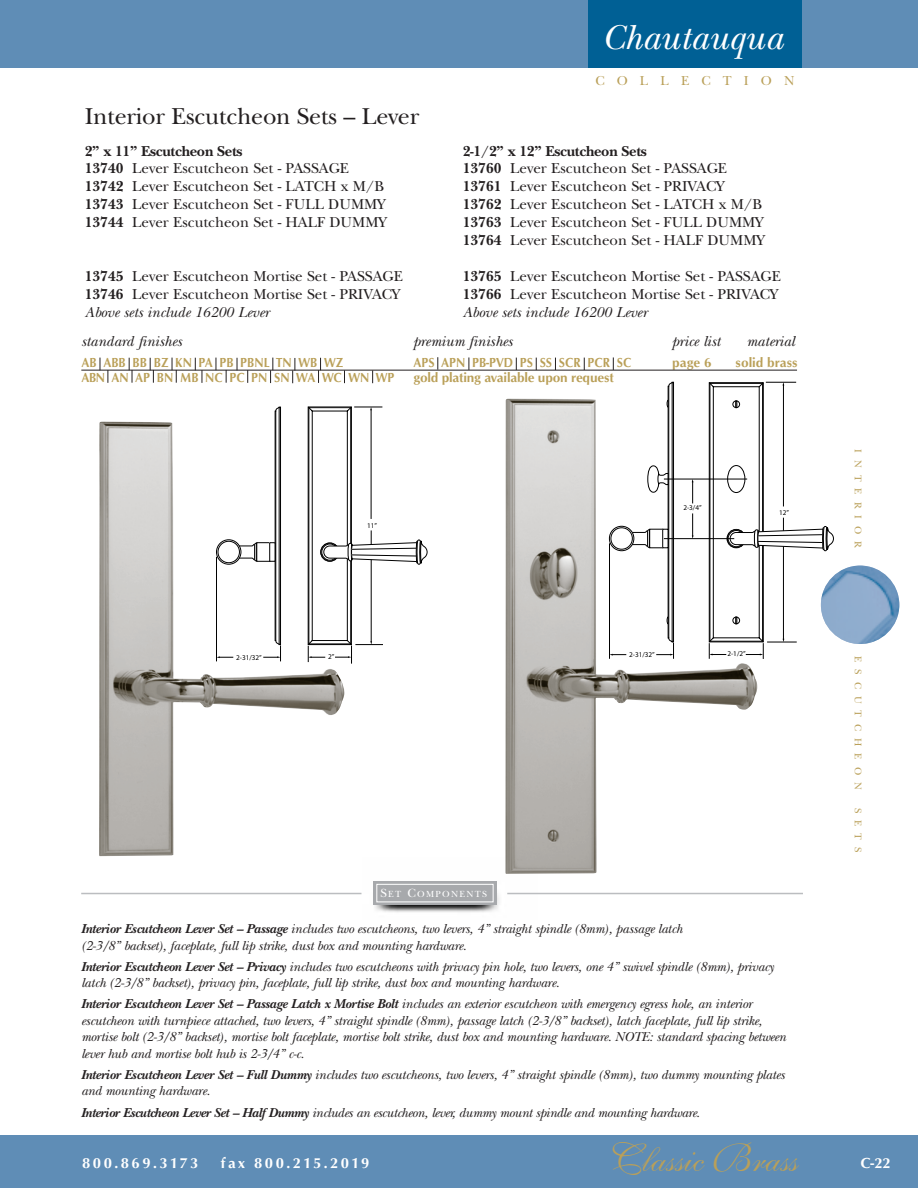
<style>
.page{position:relative;width:918px;height:1188px;background:#fff}
.page>*{position:absolute;margin:0;border:0;box-sizing:border-box;transform-origin:0 0}
.t1{font:39.75px "Shelley Volante Script";color:#baa059}
.t2{font:italic 36.15px "New Baskerville";color:#fff}
.t3{font:24px "New Baskerville";letter-spacing:-.01em;color:#231f20}
.t4{font:15px/18px "New Baskerville";color:#231f20}
.t5{font:italic 15px "New Baskerville";color:#231f20}
.t6{font:700 15px "New Baskerville";letter-spacing:-.02em;color:#231f20}
.t7{font:500 15px "Optus T";letter-spacing:.165em;color:#fff}
.t8{font:italic 13.5px/16.5px "New Baskerville";letter-spacing:-.015em;color:#231f20}
.t9{font:500 13.5px "Optus T";color:#baa059;scale:.9 1}
.t10{font:500 13.5px "Optus T";color:#baa059}
.t11{font:13.5px "New Baskerville";letter-spacing:.9em;color:#baa059}
.t12{font:10.2px "New Baskerville";letter-spacing:.695em;color:#baa059}
.t13{font:9.3px "New Baskerville";letter-spacing:.14em;color:#fff}
.t14{font:7.2px "Myriad Pro";color:#000}
.s1{font-weight:700}
.s2{font-size:12.3px}
</style>
<div class="page">
<img style="left:821px;top:566px;width:78px;height:78px;border-radius:50%">
<img style="left:99px;top:422px;width:246px;height:434px">
<div style="left:0;top:0;width:918px;height:68px;background:#5f8db6"></div>
<div style="left:588px;top:0;width:214px;height:68px;background:#006095"></div>
<div style="left:0;top:1135px;width:918px;height:53px;background:#5f8db6"></div>
<img style="left:373px;top:881px;width:164px;height:31px">
<div style="left:374px;top:881px;width:123px;height:24px;background:#a7a9ac"></div>
<div style="left:376px;top:884px;width:118px;height:18px;border:1px solid #fff"></div>
<hr style="left:81px;top:893px;width:280px;height:1px;background:#bbbdc0">
<hr style="left:507px;top:893px;width:296px;height:1px;background:#bbbdc0">
<svg style="left:237px;top:543px;width:20px;height:18px"></svg>
<div style="left:257px;top:543px;width:13px;height:18px;background:#fff"></div>
<svg style="left:217px;top:540px;width:24px;height:24px"></svg>
<div style="left:216px;top:540px;width:25px;height:24px;border:1px solid #000;border-radius:50%"></div>
<div style="left:218px;top:541px;width:21px;height:22px;background:#fff;border-radius:50%"></div>
<div style="left:218px;top:541px;width:22px;height:22px;border:1px solid #000;border-radius:50%"></div>
<hr style="left:216px;top:557px;width:1px;height:104px;background:#000">
<svg style="left:263px;top:407px;width:18px;height:254px"></svg>
<svg style="left:217px;top:656px;width:16px;height:2px"></svg>
<svg style="left:308px;top:407px;width:119px;height:257px"></svg>
<img style="left:505px;top:399px;width:253px;height:475px">
<svg style="left:630px;top:529px;width:20px;height:19px"></svg>
<div style="left:650px;top:529px;width:13px;height:19px;background:#fff"></div>
<svg style="left:609px;top:526px;width:25px;height:25px"></svg>
<div style="left:609px;top:526px;width:25px;height:25px;border:1px solid #000;border-radius:50%"></div>
<div style="left:611px;top:528px;width:21px;height:21px;background:#fff;border-radius:50%"></div>
<div style="left:611px;top:528px;width:22px;height:21px;border:1px solid #000;border-radius:50%"></div>
<div style="left:648px;top:466px;width:11px;height:26px;background:#fff;border-radius:50%"></div>
<div style="left:648px;top:466px;width:11px;height:26px;border:1px solid #000;border-radius:50%"></div>
<hr style="left:664px;top:479px;width:83px;height:1px;background:#000">
<svg style="left:692px;top:479px;width:1px;height:24px"></svg>
<svg style="left:692px;top:513px;width:2px;height:25px"></svg>
<hr style="left:609px;top:543px;width:1px;height:116px;background:#000">
<svg style="left:656px;top:382px;width:18px;height:277px"></svg>
<svg style="left:610px;top:654px;width:16px;height:2px"></svg>
<svg style="left:709px;top:382px;width:125px;height:277px"></svg>
<hr style="left:664px;top:538px;width:70px;height:1px;background:#000">
<hr style="left:81px;top:370px;width:716px;height:1px;background:#231f20">
<svg style="left:100px;top:358px;width:1px;height:12px"></svg>
<svg style="left:195px;top:358px;width:1px;height:12px"></svg>
<svg style="left:216px;top:358px;width:1px;height:12px"></svg>
<svg style="left:237px;top:358px;width:1px;height:12px"></svg>
<svg style="left:108px;top:370px;width:1px;height:13px"></svg>
<svg style="left:129px;top:358px;width:4px;height:25px"></svg>
<svg style="left:150px;top:358px;width:4px;height:25px"></svg>
<svg style="left:172px;top:358px;width:5px;height:25px"></svg>
<svg style="left:202px;top:370px;width:1px;height:13px"></svg>
<svg style="left:226px;top:370px;width:1px;height:13px"></svg>
<svg style="left:247px;top:370px;width:1px;height:13px"></svg>
<svg style="left:270px;top:358px;width:3px;height:25px"></svg>
<svg style="left:292px;top:358px;width:4px;height:25px"></svg>
<svg style="left:318px;top:358px;width:3px;height:25px"></svg>
<svg style="left:344px;top:370px;width:1px;height:13px"></svg>
<svg style="left:372px;top:370px;width:1px;height:13px"></svg>
<svg style="left:555px;top:358px;width:1px;height:12px"></svg>
<svg style="left:536px;top:358px;width:1px;height:12px"></svg>
<svg style="left:584px;top:358px;width:1px;height:12px"></svg>
<svg style="left:613px;top:357px;width:1px;height:13px"></svg>
<svg style="left:437px;top:357px;width:1px;height:13px"></svg>
<svg style="left:469px;top:357px;width:1px;height:13px"></svg>
<svg style="left:516px;top:358px;width:1px;height:12px"></svg>
<h2 class="t2" style="left:601px;top:25px;width:183px">Chautauqua</h2>
<p class="t11" style="left:595px;top:76px;width:201px">COLLECTION</p>
<h3 class="t3" style="left:85px;top:108px;width:336px">Interior Escutcheon Sets – Lever</h3>
<p class="t6" style="left:85px;top:146px;width:159px">2” x 11” Escutcheon Sets</p>
<p class="t6" style="left:463px;top:146px;width:186px">2-1/2” x 12” Escutcheon Sets</p>
<p class="t4" style="left:85px;top:161px;width:266px"><span class="s1">13740</span> Lever Escutcheon Set - PASSAGE</p>
<p class="t4" style="left:463px;top:161px;width:266px"><span class="s1">13760</span> Lever Escutcheon Set - PASSAGE</p>
<p class="t4" style="left:85px;top:179px;width:301px"><span class="s1">13742</span> Lever Escutcheon Set - LATCH x M/B</p>
<p class="t4" style="left:463px;top:179px;width:263px"><span class="s1">13761</span> Lever Escutcheon Set - PRIVACY</p>
<p class="t4" style="left:85px;top:197px;width:302px"><span class="s1">13743</span> Lever Escutcheon Set - FULL DUMMY</p>
<p class="t4" style="left:463px;top:197px;width:301px"><span class="s1">13762</span> Lever Escutcheon Set - LATCH x M/B</p>
<p class="t4" style="left:85px;top:215px;width:303px"><span class="s1">13744</span> Lever Escutcheon Set - HALF DUMMY</p>
<p class="t4" style="left:463px;top:215px;width:303px"><span class="s1">13763</span> Lever Escutcheon Set - FULL DUMMY<br><span class="s1">13764</span> Lever Escutcheon Set - HALF DUMMY</p>
<p class="t4" style="left:85px;top:269px;width:320px"><span class="s1">13745</span> Lever Escutcheon Mortise Set - PASSAGE</p>
<p class="t4" style="left:463px;top:269px;width:320px"><span class="s1">13765</span> Lever Escutcheon Mortise Set - PASSAGE</p>
<p class="t4" style="left:85px;top:287px;width:317px"><span class="s1">13746</span> Lever Escutcheon Mortise Set - PRIVACY</p>
<p class="t4" style="left:463px;top:287px;width:317px"><span class="s1">13766</span> Lever Escutcheon Mortise Set - PRIVACY</p>
<p class="t5" style="left:85px;top:307px;width:186px">Above sets include 16200 Lever</p>
<p class="t5" style="left:463px;top:307px;width:186px">Above sets include 16200 Lever</p>
<p class="t5" style="left:81px;top:336px;width:102px">standard finishes</p>
<p class="t5" style="left:413px;top:336px;width:101px">premium finishes</p>
<p class="t5" style="left:672px;top:336px;width:50px">price list</p>
<p class="t5" style="left:747px;top:336px;width:50px">material</p>
<p class="t9" style="left:81px;top:357px;width:292px">AB ABB BB BZ KN PA PB PBNL TN WB WZ</p>
<p class="t9" style="left:413px;top:357px;width:244px">APS APN PB-PVD PS SS SCR PCR SC</p>
<p class="t10" style="left:672px;top:357px;width:41px">page 6</p>
<p class="t10" style="left:736px;top:357px;width:63px">solid brass</p>
<p class="t9" style="left:81px;top:372px;width:349px">ABN AN AP BN MB NC PC PN SN WA WC WN WP</p>
<p class="t10" style="left:413px;top:372px;width:202px">gold plating available upon request</p>
<p class="t14" style="left:236px;top:655px;width:27px">2-31/32”</p>
<p class="t14" style="left:367px;top:523px;width:11px">11”</p>
<p class="t14" style="left:328px;top:655px;width:8px">2”</p>
<p class="t14" style="left:683px;top:505px;width:20px">2-3/4”</p>
<p class="t14" style="left:779px;top:510px;width:11px">12”</p>
<p class="t14" style="left:629px;top:652px;width:27px">2-31/32”</p>
<p class="t14" style="left:727px;top:651px;width:20px">2-1/2”</p>
<p class="t13" style="left:381px;top:890px;width:108px"><span class="s2">S</span>ET <span class="s2">C</span>OMPONENTS</p>
<p class="t8" style="left:81px;top:922px;width:603px"><span class="s1">Interior Escutcheon Lever Set – Passage</span> includes two escutcheons, two levers, 4” straight spindle (8mm), passage latch (2-3/8” backset), faceplate, full lip strike, dust box and mounting hardware.</p>
<p class="t8" style="left:81px;top:960px;width:695px"><span class="s1">Interior Escutcheon Lever Set – Privacy</span> includes two escutcheons with privacy pin hole, two levers, one 4” swivel spindle (8mm), privacy latch (2-3/8” backset), privacy pin, faceplate, full lip strike, dust box and mounting hardware.</p>
<p class="t8" style="left:81px;top:998px;width:707px"><span class="s1">Interior Escutcheon Lever Set – Passage Latch x Mortise Bolt</span> includes an exterior escutcheon with emergency egress hole, an interior escutcheon with turnpiece attached, two levers, 4” straight spindle (8mm), passage latch (2-3/8” backset), latch faceplate, full lip strike, mortise bolt (2-3/8” backset), mortise bolt faceplate, mortise bolt strike, dust box and mounting hardware. NOTE: standard spacing between lever hub and mortise bolt hub is 2-3/4” c-c.</p>
<p class="t8" style="left:81px;top:1068px;width:705px"><span class="s1">Interior Escutcheon Lever Set – Full Dummy</span> includes two escutcheons, two levers, 4” straight spindle (8mm), two dummy mounting plates and mounting hardware.</p>
<p class="t8" style="left:81px;top:1106px;width:621px"><span class="s1">Interior Escutcheon Lever Set – Half Dummy</span> includes an escutcheon, lever, dummy mount spindle and mounting hardware.</p>
<p class="t7" style="left:82px;top:1157px;width:118px">800.869.3173</p>
<p class="t7" style="left:221px;top:1157px;width:150px">fax 800.215.2019</p>
<h1 class="t1" style="left:609px;top:1147px;width:191px">Classic Brass</h1>
<p class="t12" style="left:862px;top:449px;width:100px;rotate:90deg">INTERIOR</p>
<p class="t12" style="left:862px;top:656px;width:135px;rotate:90deg">ESCUTCHEON</p>
<p class="t12" style="left:862px;top:808px;width:46px;rotate:90deg">SETS</p>
<p class="t7" style="left:860px;top:1157px;width:32px">C-22</p>
</div>
